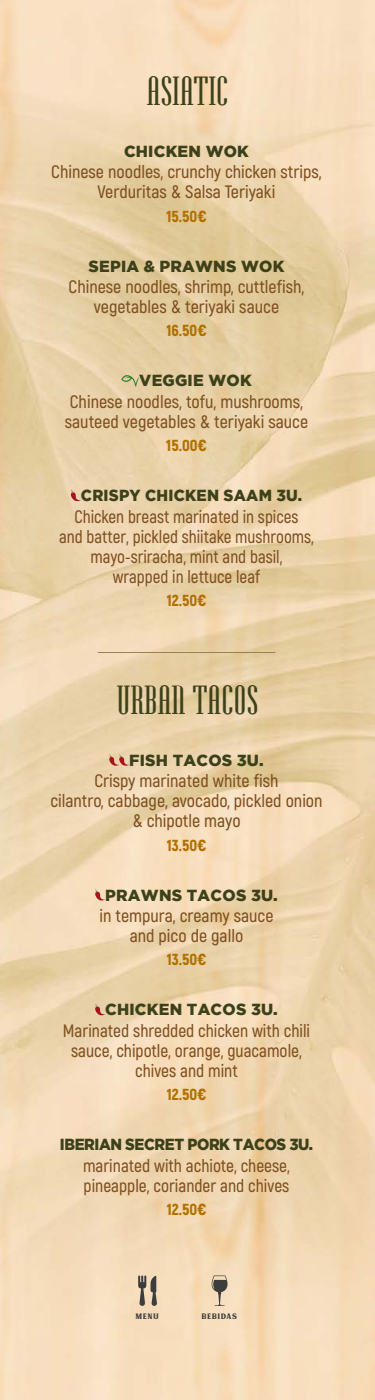
<style>
.page{position:relative;width:375px;height:1400px;background:#fff}
.page>*{position:absolute;margin:0;border:0;box-sizing:border-box;transform-origin:0 0}
.t1{font:35px "Hamerslag DEMO";letter-spacing:.01em;color:#3d411a}
.t2{font:600 18px/20px "Akrobat";color:#7e4f1f;text-align:center}
.t3{font:600 18px/20px "Akrobat";color:#7e4f1f;text-align:center;scale:.95 1}
.t4{font:900 16px "Gotham";letter-spacing:.015em;color:#3d411a}
.t5{font:900 16px "Akrobat";color:#b17100}
.t6{font:900 16px "Gotham";letter-spacing:-.025em;color:#3d411a;scale:.93 1}
.t7{font:900 16px "Gotham";letter-spacing:.015em;color:#3d411a;scale:.96 1}
.t8{font:11px "MUARADEMO";letter-spacing:.05em;color:#3d3d3d}
</style>
<div class="page">
<svg style="left:121px;top:375px;width:18px;height:11px"></svg>
<svg style="left:70px;top:490px;width:11px;height:12px"></svg>
<hr style="left:98px;top:652px;width:177px;height:1px;background:#998353">
<svg style="left:109px;top:754px;width:20px;height:13px"></svg>
<svg style="left:94px;top:889px;width:11px;height:13px"></svg>
<svg style="left:94px;top:1004px;width:11px;height:12px"></svg>
<svg style="left:138px;top:1276px;width:19px;height:30px"></svg>
<svg style="left:212px;top:1275px;width:16px;height:31px"></svg>
<h1 class="t1" style="left:147px;top:65px;width:83px">ASIATIC</h1>
<p class="t4" style="left:124px;top:142px;width:126px">CHICKEN WOK</p>
<p class="t2" style="left:51px;top:162px;width:272px">Chinese noodles, crunchy chicken strips,<br>Verduritas &amp; Salsa Teriyaki</p>
<p class="t5" style="left:167px;top:206px;width:41px">15.50€</p>
<p class="t4" style="left:89px;top:257px;width:197px">SEPIA &amp; PRAWNS WOK</p>
<p class="t2" style="left:69px;top:277px;width:237px">Chinese noodles, shrimp, cuttlefish, vegetables &amp; teriyaki sauce</p>
<p class="t5" style="left:167px;top:320px;width:41px">16.50€</p>
<p class="t4" style="left:139px;top:371px;width:114px">VEGGIE WOK</p>
<p class="t2" style="left:65px;top:392px;width:245px;text-align:left">Chinese noodles, tofu, mushrooms, sauteed vegetables &amp; teriyaki sauce</p>
<p class="t5" style="left:166px;top:435px;width:42px">15.00€</p>
<p class="t7" style="left:81px;top:486px;width:232px">CRISPY CHICKEN SAAM 3U.</p>
<p class="t3" style="left:59px;top:507px;width:270px">Chicken breast marinated in spices<br>and batter, pickled shiitake mushrooms, mayo-sriracha, mint and basil,<br>wrapped in lettuce leaf</p>
<p class="t5" style="left:167px;top:590px;width:41px">12.50€</p>
<h1 class="t1" style="left:117px;top:674px;width:143px">URBAN TACOS</h1>
<p class="t4" style="left:129px;top:751px;width:136px">FISH TACOS 3U.</p>
<p class="t2" style="left:50px;top:771px;width:274px">Crispy marinated white fish<br>cilantro, cabbage, avocado, pickled onion &amp; chipotle mayo</p>
<p class="t5" style="left:167px;top:835px;width:41px">13.50€</p>
<p class="t4" style="left:105px;top:886px;width:174px">PRAWNS TACOS 3U.</p>
<p class="t2" style="left:99px;top:906px;width:176px">in tempura, creamy sauce and pico de gallo</p>
<p class="t5" style="left:167px;top:949px;width:41px">13.50€</p>
<p class="t4" style="left:105px;top:1000px;width:174px">CHICKEN TACOS 3U.</p>
<p class="t2" style="left:63px;top:1021px;width:249px">Marinated shredded chicken with chili sauce, chipotle, orange, guacamole, chives and mint</p>
<p class="t5" style="left:167px;top:1084px;width:41px">12.50€</p>
<p class="t6" style="left:60px;top:1135px;width:274px">IBERIAN SECRET PORK TACOS 3U.</p>
<p class="t2" style="left:83px;top:1156px;width:208px;text-align:left">marinated with achiote, cheese, pineapple, coriander and chives</p>
<p class="t5" style="left:167px;top:1199px;width:41px">12.50€</p>
<p class="t8" style="left:136px;top:1309px;width:25px">MENU</p>
<p class="t8" style="left:202px;top:1309px;width:37px">BEBIDAS</p>
</div>
